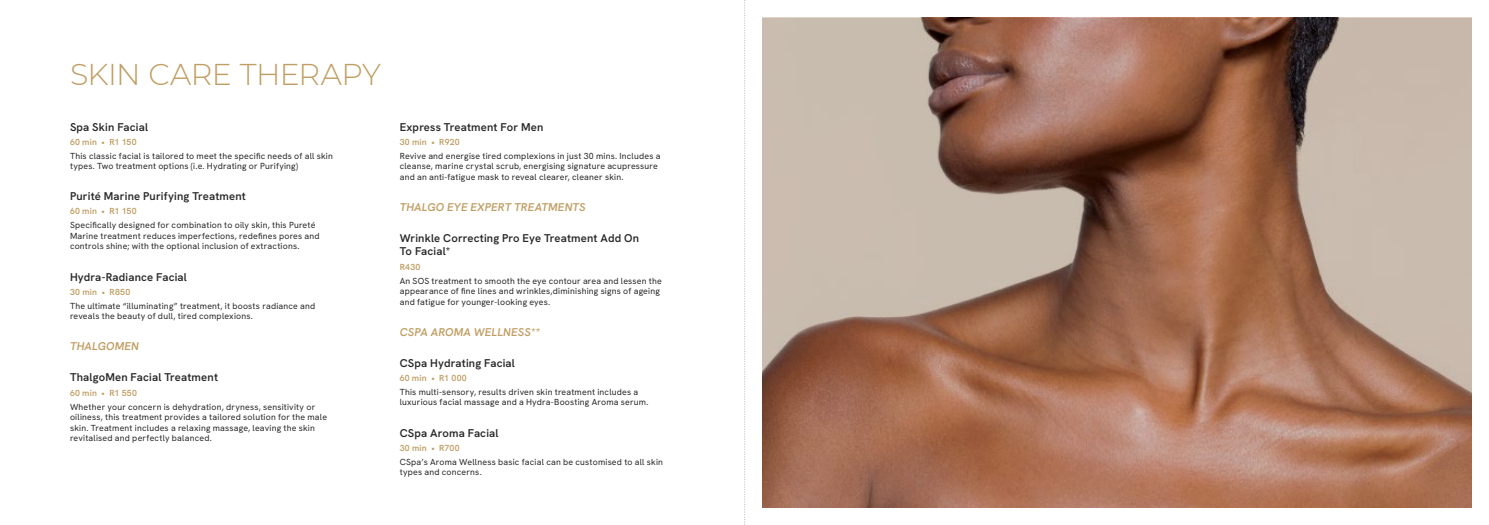
<style>
.page{position:relative;width:1489px;height:525px;background:#fff}
.page>*{position:absolute;margin:0;border:0;box-sizing:border-box;transform-origin:0 0}
.t1{font:300 30px "Montserrat";letter-spacing:-.015em;color:#c09e63}
.t2{font:11.25px/13.5px "Hanken Grotesk";letter-spacing:.015em;color:#292829}
.t3{font:italic 11.25px "Hanken Grotesk";letter-spacing:.01em;color:#c09e63}
.t4{font:8.75px/10.5px "Hanken Grotesk";letter-spacing:.025em;color:#292829}
.t5{font:8.75px "Hanken Grotesk";letter-spacing:.025em;color:#c09e63}
</style>
<div class="page">
<svg style="left:744px;top:0;width:1px;height:523px"></svg>
<svg style="left:762px;top:18px;width:708px;height:489px;background:#ab8470"></svg>
<h1 class="t1" style="left:70px;top:54px;width:312px">SKIN CARE THERAPY</h1>
<p class="t2" style="left:70px;top:120px;width:80px">Spa Skin Facial</p>
<p class="t5" style="left:70px;top:136px;width:68px">60 min • R1 150</p>
<p class="t4" style="left:70px;top:150px;width:264px">This classic facial is tailored to meet the specific needs of all skin types. Two treatment options (i.e. Hydrating or Purifying)</p>
<p class="t2" style="left:70px;top:189px;width:177px">Purité Marine Purifying Treatment</p>
<p class="t5" style="left:70px;top:205px;width:68px">60 min • R1 150</p>
<p class="t4" style="left:70px;top:220px;width:251px">Specifically designed for combination to oily skin, this Pureté<br>Marine treatment reduces imperfections, redefines pores and controls shine; with the optional inclusion of extractions.</p>
<p class="t2" style="left:70px;top:269px;width:118px">Hydra-Radiance Facial</p>
<p class="t5" style="left:70px;top:286px;width:62px">30 min • R850</p>
<p class="t4" style="left:70px;top:300px;width:247px">The ultimate “illuminating” treatment, it boosts radiance and reveals the beauty of dull, tired complexions.</p>
<p class="t3" style="left:70px;top:339px;width:70px">THALGOMEN</p>
<p class="t2" style="left:70px;top:370px;width:149px">ThalgoMen Facial Treatment</p>
<p class="t5" style="left:70px;top:386px;width:69px">60 min • R1 550</p>
<p class="t4" style="left:70px;top:401px;width:258px">Whether your concern is dehydration, dryness, sensitivity or oiliness, this treatment provides a tailored solution for the male skin. Treatment includes a relaxing massage, leaving the skin revitalised and perfectly balanced.</p>
<p class="t2" style="left:400px;top:120px;width:145px">Express Treatment For Men</p>
<p class="t5" style="left:400px;top:136px;width:62px">30 min • R920</p>
<p class="t4" style="left:400px;top:150px;width:262px">Revive and energise tired complexions in just 30 mins. Includes a cleanse, marine crystal scrub, energising signature acupressure and an anti-fatigue mask to reveal clearer, cleaner skin.</p>
<p class="t3" style="left:400px;top:199px;width:187px">THALGO EYE EXPERT TREATMENTS</p>
<p class="t2" style="left:400px;top:231px;width:241px">Wrinkle Correcting Pro Eye Treatment Add On<br>To Facial*</p>
<p class="t5" style="left:400px;top:261px;width:22px">R430</p>
<p class="t4" style="left:400px;top:275px;width:264px">An SOS treatment to smooth the eye contour area and lessen the appearance of fine lines and wrinkles,diminishing signs of ageing and fatigue for younger-looking eyes.</p>
<p class="t3" style="left:400px;top:324px;width:142px">CSPA AROMA WELLNESS**</p>
<p class="t2" style="left:400px;top:356px;width:117px">CSpa Hydrating Facial</p>
<p class="t5" style="left:400px;top:372px;width:69px">60 min • R1 000</p>
<p class="t4" style="left:400px;top:386px;width:250px">This multi-sensory, results driven skin treatment includes a luxurious facial massage and a Hydra-Boosting Aroma serum.</p>
<p class="t2" style="left:400px;top:425px;width:100px">CSpa Aroma Facial</p>
<p class="t5" style="left:400px;top:441px;width:62px">30 min • R700</p>
<p class="t4" style="left:400px;top:456px;width:265px">CSpa’s Aroma Wellness basic facial can be customised to all skin types and concerns.</p>
</div>
